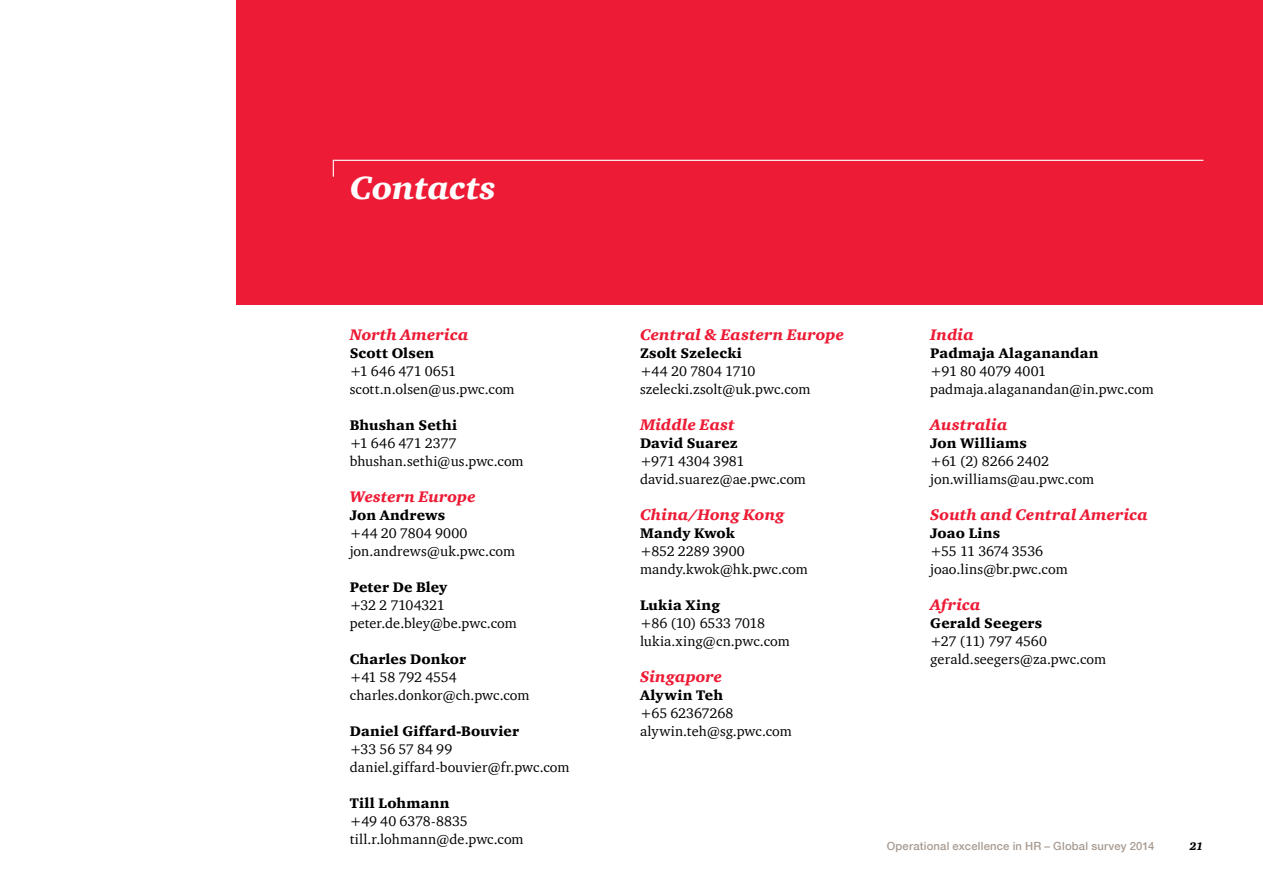
<style>
.page{position:relative;width:1263px;height:893px;background:#fff}
.page>*{position:absolute;margin:0;border:0;box-sizing:border-box;transform-origin:0 0}
.t1{font:italic 900 33px "ITC Charter Com";color:#fff}
.t2{font:italic 900 15.75px "ITC Charter Com";letter-spacing:.01em;color:#ed1b35}
.t3{font:14.25px/18px "ITC Charter Com";color:#000}
.t4{font:900 14.25px "ITC Charter Com";letter-spacing:.01em;color:#000}
.t5{font:500 11.25px "Helvetica Neue LT Com";letter-spacing:.02em;color:#a89b91}
.t6{font:italic 900 11.25px "ITC Charter Com";color:#000}
</style>
<div class="page">
<div style="left:236px;top:0;width:1027px;height:304px;background:#ed1b35"></div>
<svg style="left:332px;top:159px;width:872px;height:18px"></svg>
<h1 class="t1" style="left:350px;top:167px;width:148px">Contacts</h1>
<p class="t2" style="left:350px;top:324px;width:120px">North America</p>
<p class="t4" style="left:350px;top:344px;width:86px">Scott Olsen</p>
<p class="t3" style="left:350px;top:361px;width:166px">+1 646 471 0651 scott.n.olsen@us.pwc.com</p>
<p class="t4" style="left:350px;top:416px;width:109px">Bhushan Sethi</p>
<p class="t3" style="left:350px;top:433px;width:175px">+1 646 471 2377 bhushan.sethi@us.pwc.com</p>
<p class="t2" style="left:350px;top:486px;width:127px">Western Europe</p>
<p class="t4" style="left:350px;top:506px;width:97px">Jon Andrews</p>
<p class="t3" style="left:350px;top:523px;width:167px">+44 20 7804 9000 jon.andrews@uk.pwc.com</p>
<p class="t4" style="left:350px;top:578px;width:99px">Peter De Bley</p>
<p class="t3" style="left:350px;top:595px;width:168px">+32 2 7104321 peter.de.bley@be.pwc.com</p>
<p class="t4" style="left:350px;top:650px;width:118px">Charles Donkor</p>
<p class="t3" style="left:350px;top:667px;width:181px">+41 58 792 4554 charles.donkor@ch.pwc.com</p>
<p class="t4" style="left:350px;top:722px;width:171px">Daniel Giffard-Bouvier</p>
<p class="t3" style="left:350px;top:739px;width:221px">+33 56 57 84 99 daniel.giffard-bouvier@fr.pwc.com</p>
<p class="t4" style="left:350px;top:794px;width:101px">Till Lohmann</p>
<p class="t3" style="left:350px;top:811px;width:175px">+49 40 6378-8835 till.r.lohmann@de.pwc.com</p>
<p class="t2" style="left:640px;top:324px;width:205px">Central &amp; Eastern Europe</p>
<p class="t4" style="left:640px;top:344px;width:103px">Zsolt Szelecki</p>
<p class="t3" style="left:640px;top:361px;width:172px">+44 20 7804 1710 szelecki.zsolt@uk.pwc.com</p>
<p class="t2" style="left:640px;top:414px;width:96px">Middle East</p>
<p class="t4" style="left:640px;top:434px;width:99px">David Suarez</p>
<p class="t3" style="left:640px;top:451px;width:167px">+971 4304 3981 david.suarez@ae.pwc.com</p>
<p class="t2" style="left:640px;top:504px;width:146px">China/Hong Kong</p>
<p class="t4" style="left:640px;top:524px;width:96px">Mandy Kwok</p>
<p class="t3" style="left:640px;top:541px;width:169px">+852 2289 3900 mandy.kwok@hk.pwc.com</p>
<p class="t4" style="left:640px;top:596px;width:82px">Lukia Xing</p>
<p class="t3" style="left:640px;top:613px;width:151px">+86 (10) 6533 7018 lukia.xing@cn.pwc.com</p>
<p class="t2" style="left:640px;top:666px;width:83px">Singapore</p>
<p class="t4" style="left:640px;top:686px;width:85px">Alywin Teh</p>
<p class="t3" style="left:640px;top:703px;width:153px">+65 62367268 alywin.teh@sg.pwc.com</p>
<p class="t2" style="left:930px;top:324px;width:45px">India</p>
<p class="t4" style="left:930px;top:344px;width:170px">Padmaja Alaganandan</p>
<p class="t3" style="left:930px;top:361px;width:225px">+91 80 4079 4001 padmaja.alaganandan@in.pwc.com</p>
<p class="t2" style="left:930px;top:414px;width:79px">Australia</p>
<p class="t4" style="left:930px;top:434px;width:98px">Jon Williams</p>
<p class="t3" style="left:930px;top:451px;width:166px">+61 (2) 8266 2402 jon.williams@au.pwc.com</p>
<p class="t2" style="left:930px;top:504px;width:219px">South and Central America</p>
<p class="t4" style="left:930px;top:524px;width:71px">Joao Lins</p>
<p class="t3" style="left:930px;top:541px;width:139px">+55 11 3674 3536 joao.lins@br.pwc.com</p>
<p class="t2" style="left:930px;top:594px;width:52px">Africa</p>
<p class="t4" style="left:930px;top:614px;width:113px">Gerald Seegers</p>
<p class="t3" style="left:930px;top:631px;width:177px">+27 (11) 797 4560 gerald.seegers@za.pwc.com</p>
<p class="t5" style="left:887px;top:840px;width:269px">Operational excellence in HR – Global survey 2014</p>
<p class="t6" style="left:1189px;top:840px;width:16px">21</p>
</div>
